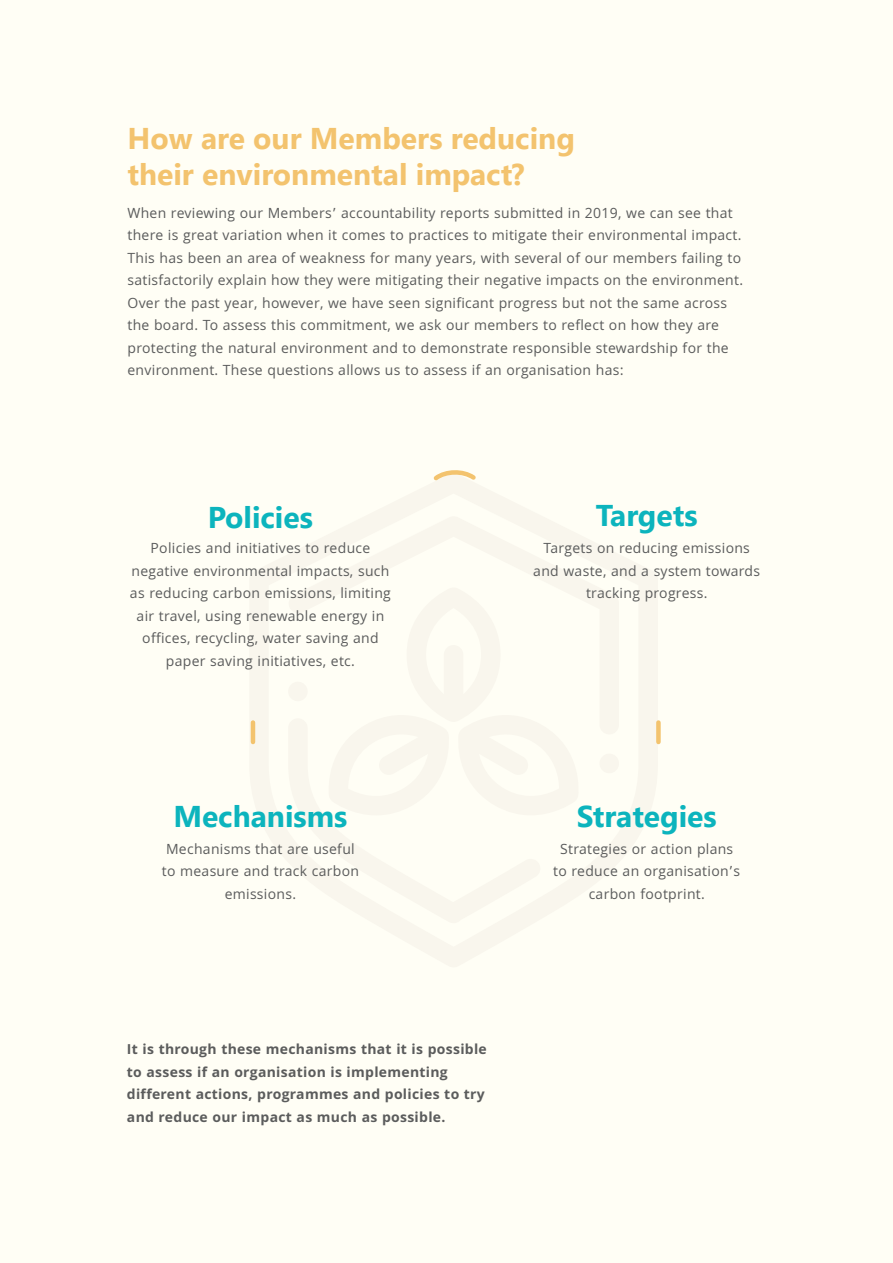
<style>
.page{position:relative;width:893px;height:1263px;background:#fffef5}
.page>*{position:absolute;margin:0;border:0;box-sizing:border-box;transform-origin:0 0}
.t1{font:700 30px/36px "Nirmala UI";color:#f3c36e}
.t2{font:700 30px "Nirmala UI";color:#0cb4bd}
.t3{font:15px/22.5px "Khula";letter-spacing:.02em;color:#5b5c5c;text-align:center}
.t4{font:700 15px/22.5px "Khula";letter-spacing:.02em;color:#5b5c5c}
</style>
<div class="page">
<div style="left:288px;top:682px;width:20px;height:19px;background:#f9f6ed;border-radius:10px"></div>
<div style="left:599px;top:754px;width:20px;height:19px;background:#f9f6ed;border-radius:10px"></div>
<hr style="left:251px;top:722px;width:4px;height:20px;background:#f3c36e">
<div style="left:656px;top:722px;width:5px;height:20px;background:#f3c36e"></div>
<svg style="left:433px;top:470px;width:43px;height:11px"></svg>
<h1 class="t1" style="left:128px;top:118px;width:449px">How are our Members reducing their environmental impact?</h1>
<p class="t3" style="left:128px;top:201px;width:617px;text-align:left">When reviewing our Members’ accountability reports submitted in 2019, we can see that there is great variation when it comes to practices to mitigate their environmental impact.<br>This has been an area of weakness for many years, with several of our members failing to satisfactorily explain how they were mitigating their negative impacts on the environment.<br>Over the past year, however, we have seen significant progress but not the same across the board. To assess this commitment, we ask our members to reflect on how they are protecting the natural environment and to demonstrate responsible stewardship for the environment. These questions allows us to assess if an organisation has:</p>
<h1 class="t2" style="left:208px;top:492px;width:107px">Policies</h1>
<p class="t3" style="left:130px;top:537px;width:262px">Policies and initiatives to reduce negative environmental impacts, such as reducing carbon emissions, limiting air travel, using renewable energy in offices, recycling, water saving and paper saving initiatives, etc.</p>
<h1 class="t2" style="left:173px;top:791px;width:176px">Mechanisms</h1>
<p class="t3" style="left:162px;top:837px;width:199px">Mechanisms that are useful to measure and track carbon emissions.</p>
<h1 class="t2" style="left:596px;top:490px;width:103px">Targets</h1>
<p class="t3" style="left:533px;top:537px;width:228px">Targets on reducing emissions and waste, and a system towards tracking progress.</p>
<h1 class="t2" style="left:577px;top:791px;width:141px">Strategies</h1>
<p class="t3" style="left:553px;top:837px;width:189px">Strategies or action plans to reduce an organisation’s carbon footprint.</p>
<p class="t4" style="left:127px;top:1038px;width:361px">It is through these mechanisms that it is possible to assess if an organisation is implementing different actions, programmes and policies to try and reduce our impact as much as possible.</p>
</div>
